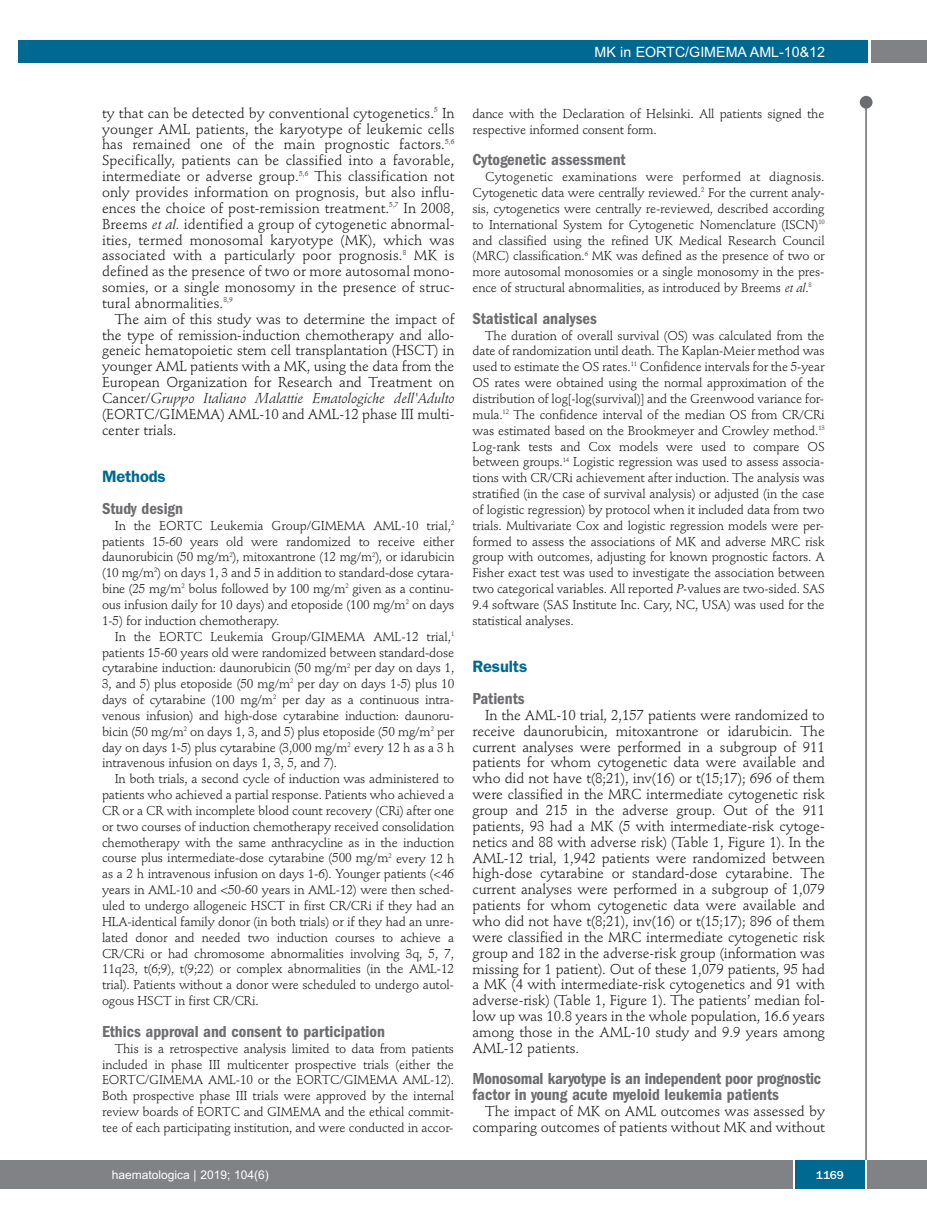
<style>
.page{position:relative;width:927px;height:1225px;background:#fff}
.page>*{position:absolute;margin:0;border:0;box-sizing:border-box;transform-origin:0 0}
.t1{font:600 condensed 16.5px/15.9px "Franklin Gothic";color:#6c6d70}
.t2{font:600 16.5px "Franklin Gothic";letter-spacing:-.01em;color:#006991}
.t3{font:14.25px/15.9px "Stempel Schneidler";letter-spacing:-.005em;color:#231f20;text-align:justify}
.t4{font:14.25px "Arial";color:#fff}
.t5{font:12.75px/15.9px "Stempel Schneidler";letter-spacing:-.015em;color:#231f20;text-align:justify}
.t6{font:12px "Arial";color:#fff}
.t7{font:500 12px "Franklin Gothic";color:#fff}
.s1{font-style:italic}
</style>
<div class="page">
<div style="left:860px;top:96px;width:12px;height:13px;background:#6c6d70;border-radius:50%"></div>
<hr style="left:865px;top:98px;width:2px;height:1062px;background:#6c6d70">
<div style="left:871px;top:40px;width:56px;height:22px;background:#808285"></div>
<div style="left:18px;top:40px;width:849px;height:22px;background:#006991"></div>
<div style="left:17px;top:1160px;width:910px;height:28px;background:#808285"></div>
<div style="left:795px;top:1160px;width:70px;height:28px;background:#006991"></div>
<hr style="left:793px;top:1160px;width:2px;height:28px;background:#fff">
<hr style="left:865px;top:1160px;width:2px;height:28px;background:#fff">
<div style="left:0;top:1160px;width:17px;height:28px;background:#808285"></div>
<p class="t4" style="left:594px;top:44px;width:232px">MK in EORTC/GIMEMA AML-10&amp;12</p>
<p class="t3" style="left:102px;top:106px;width:354px">ty that can be detected by conventional cytogenetics.<sup>5</sup> In younger AML patients, the karyotype of leukemic cells has remained one of the main prognostic factors.<sup>5,6<br></sup>Specifically, patients can be classified into a favorable, intermediate or adverse group.<sup>5,6</sup> This classification not only provides information on prognosis, but also influ&shy;ences the choice of post-remission treatment.<sup>5,7</sup> In 2008, Breems <span class="s1">et al.</span> identified a group of cytogenetic abnormal&shy;ities, termed monosomal karyo type (MK), which was associated with a particularly poor prognosis.<sup>8</sup> MK is defined as the presence of two or more autosomal mono&shy;somies, or a single monosomy in the presence of struc&shy;tural abnormalities.<sup>8,9</sup></p>
<p class="t3" style="left:102px;top:312px;width:354px;text-indent:13px">The aim of this study was to determine the impact of the type of remission-induction chemotherapy and allo&shy;geneic hematopoietic stem cell transplantation (HSCT) in younger AML patients with a MK, using the data from the European Organization for Research and Treatment on Cancer/<span class="s1">Gruppo Italiano Malattie Ematologiche dell'Adulto </span>(EORTC/GIMEMA) AML-10 and AML-12 phase III multi&shy;center trials.</p>
<p class="t2" style="left:102px;top:471px;width:65px">Methods</p>
<p class="t1" style="left:102px;top:502px;width:83px">Study design</p>
<p class="t5" style="left:102px;top:518px;width:354px;text-indent:13px">In the EORTC Leukemia Group/GIMEMA AML-10 trial,<sup>2 </sup>patients 15-60 years old were randomized to receive either daunorubicin (50 mg/m<sup>2</sup>), mitoxantrone (12 mg/m<sup>2</sup>), or idarubicin (10 mg/m<sup>2</sup>) on days 1, 3 and 5 in addition to standard-dose cytara&shy;bine (25 mg/m<sup>2</sup> bolus followed by 100 mg/m<sup>2</sup> given as a continu&shy;ous infusion daily for 10 days) and etoposide (100 mg/m<sup>2</sup> on days 1-5) for induction chemotherapy.</p>
<p class="t5" style="left:102px;top:629px;width:354px;text-indent:13px">In the EORTC Leukemia Group/GIMEMA AML-12 trial,<sup>1 </sup>patients 15-60 years old were randomized between standard-dose cytarabine induction: daunorubicin (50 mg/m<sup>2</sup> per day on days 1, 3, and 5) plus etoposide (50 mg/m<sup>2</sup> per day on days 1-5) plus 10 days of cytarabine (100 mg/m<sup>2</sup> per day as a continuous intra&shy;venous infusion) and high-dose cytarabine induction: daunoru&shy;bicin (50 mg/m<sup>2</sup> on days 1, 3, and 5) plus etoposide (50 mg/m<sup>2</sup> per day on days 1-5) plus cytarabine (3,000 mg/m<sup>2</sup> every 12 h as a 3 h intravenous infusion on days 1, 3, 5, and 7).</p>
<p class="t5" style="left:102px;top:772px;width:354px;text-indent:13px">In both trials, a second cycle of induction was administered to patients who achieved a partial response. Patients who achieved a CR or a CR with incomplete blood count recovery (CRi) after one or two courses of induction chemotherapy received consolidation chemotherapy with the same anthracycline as in the induction course plus intermediate-dose cytarabine (500 mg/m<sup>2</sup> every 12 h as a 2 h intravenous infusion on days 1-6). Younger patients (&lt;46 years in AML-10 and &lt;50-60 years in AML-12) were then sched&shy;uled to undergo allogeneic HSCT in first CR/CRi if they had an HLA-identical family donor (in both trials) or if they had an unre&shy;lated donor and needed two induction courses to achieve a CR/CRi or had chromosome abnormalities involving 3q, 5, 7, 11q23, t(6;9), t(9;22) or complex abnormalities (in the AML-12 trial). Patients without a donor were scheduled to undergo autol&shy;ogous HSCT in first CR/CRi.</p>
<p class="t1" style="left:102px;top:1024px;width:284px">Ethics approval and consent to participation</p>
<p class="t5" style="left:102px;top:1041px;width:354px;text-indent:13px">This is a retrospective analysis limited to data from patients included in phase III multicenter prospective trials (either the EORTC/GIMEMA AML-10 or the EORTC/GIMEMA AML-12).<br>Both prospective phase III trials were approved by the internal review boards of EORTC and GIMEMA and the ethical commit&shy;tee of each participating institution, and were conducted in accor-</p>
<p class="t5" style="left:472px;top:107px;width:354px">dance with the Declaration of Helsinki. All patients signed the respective informed consent form.</p>
<p class="t1" style="left:472px;top:153px;width:155px">Cytogenetic assessment</p>
<p class="t5" style="left:472px;top:170px;width:354px;text-indent:13px">Cytogenetic examinations were performed at diagnosis.<br>Cytogenetic data were centrally reviewed.<sup>2</sup> For the current analy&shy;sis, cytogenetics were centrally re-reviewed, described according to International System for Cytogenetic Nomenclature (ISCN)<sup>10 </sup>and classified using the refined UK Medical Research Council (MRC) classification.<sup>6</sup> MK was defined as the presence of two or more autosomal monosomies or a single monosomy in the pres&shy;ence of structural abnormalities, as introduced by Breems <span class="s1">et al</span>.<sup>8</sup></p>
<p class="t1" style="left:472px;top:312px;width:126px">Statistical analyses</p>
<p class="t5" style="left:472px;top:328px;width:354px;text-indent:13px">The duration of overall survival (OS) was calculated from the date of randomization until death. The Kaplan-Meier method was used to estimate the OS rates.<sup>11</sup> Confidence intervals for the 5-year OS rates were obtained using the normal approximation of the distribution of log[-log(survival)] and the Greenwood variance for&shy;mula.<sup>12</sup> The confidence interval of the median OS from CR/CRi was estimated based on the Brookmeyer and Crowley method.<sup>13<br></sup>Log-rank tests and Cox models were used to compare OS between groups.<sup>14</sup> Logistic regression was used to assess associa&shy;tions with CR/CRi achievement after induction. The analysis was stratified (in the case of survival analysis) or adjusted (in the case of logistic regression) by protocol when it included data from two trials. Multivariate Cox and logistic regression models were per&shy;formed to assess the associations of MK and adverse MRC risk group with outcomes, adjusting for known prognostic factors. A Fisher exact test was used to investigate the association between two categorical variables. All reported <span class="s1">P</span>-values are two-sided. SAS 9.4 software (SAS Institute Inc. Cary, NC, USA) was used for the statistical analyses.</p>
<p class="t2" style="left:472px;top:661px;width:56px">Results</p>
<p class="t1" style="left:472px;top:692px;width:54px">Patients</p>
<p class="t3" style="left:472px;top:708px;width:354px;text-indent:13px">In the AML-10 trial, 2,157 patients were randomized to receive daunorubicin, mitoxantrone or idarubicin. The current analyses were performed in a subgroup of 911 patients for whom cytogenetic data were available and who did not have t(8;21), inv(16) or t(15;17); 696 of them were classified in the MRC intermediate cytogenetic risk group and 215 in the adverse group. Out of the 911 patients, 93 had a MK (5 with intermediate-risk cytoge&shy;netics and 88 with adverse risk) (Table 1, Figure 1). In the AML-12 trial, 1,942 patients were randomized between high-dose cytarabine or standard-dose cytarabine. The current analyses were performed in a subgroup of 1,079 patients for whom cytogenetic data were available and who did not have t(8;21), inv(16) or t(15;17); 896 of them were classified in the MRC intermediate cytogenetic risk group and 182 in the adverse-risk group (information was missing for 1 patient). Out of these 1,079 patients, 95 had a MK (4 with intermediate-risk cytogenetics and 91 with adverse-risk) (Table 1, Figure 1). The patients’ median fol&shy;low up was 10.8 years in the whole population, 16.6 years among those in the AML-10 study and 9.9 years among AML-12 patients.</p>
<p class="t1" style="left:472px;top:1072px;width:350px">Monosomal karyotype is an independent poor prognostic factor in young acute myeloid leukemia patients</p>
<p class="t3" style="left:472px;top:1104px;width:354px;text-align:right">The impact of MK on AML outcomes was assessed by comparing outcomes of patients without MK and without</p>
<p class="t6" style="left:112px;top:1167px;width:158px">haematologica | 2019; 104(6)</p>
<p class="t7" style="left:816px;top:1167px;width:29px">1169</p>
</div>
